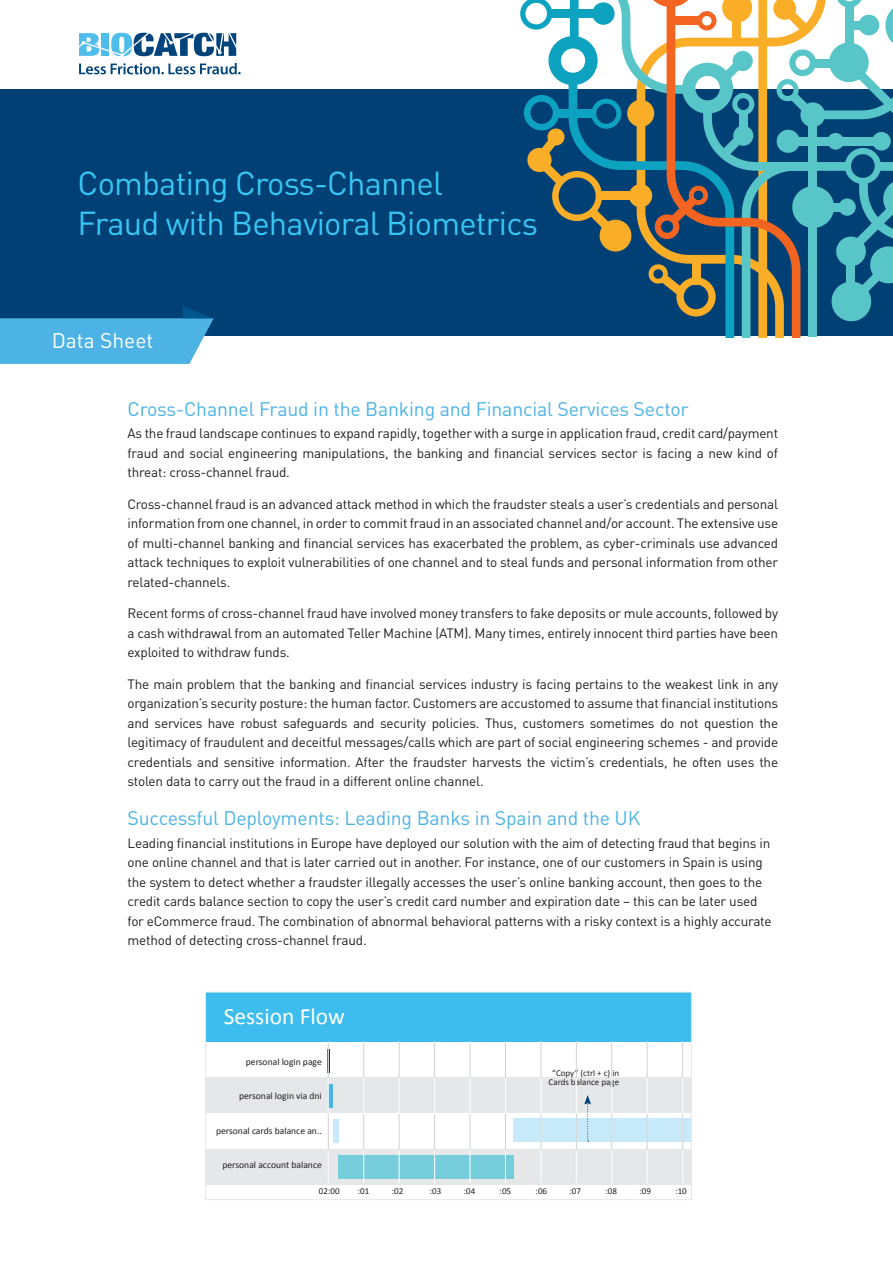
<style>
.page{position:relative;width:893px;height:1263px;background:#fff}
.page>*{position:absolute;margin:0;border:0;box-sizing:border-box;transform-origin:0 0}
.t1{font:32.85px "DIN";letter-spacing:-.025em;color:#38c6f4}
.t2{font:23.4px "Calibri";color:#fff}
.t3{font:21px "DIN";color:#fff}
.t4{font:19.5px "DIN";letter-spacing:-.01em;color:#4db3e5}
.t5{font:13.5px/19.5px "DIN";letter-spacing:-.015em;color:#231f20;text-align:justify}
.t6{font:9.6px "Calibri";color:#231f20}
.t7{font:9px/9px "Calibri";color:#231f20;text-align:center}
</style>
<div class="page">
<div style="left:0;top:89px;width:893px;height:247px;background:#004075"></div>
<svg style="left:520px;top:0;width:373px;height:337px"></svg>
<svg style="left:0;top:306px;width:214px;height:58px"></svg>
<svg style="left:79px;top:63px;width:162px;height:11px"></svg>
<svg style="left:79px;top:32px;width:158px;height:25px"></svg>
<div style="left:206px;top:992px;width:485px;height:49px;background:#3cbded"></div>
<div style="left:206px;top:1077px;width:485px;height:36px;background:#e6e7e9"></div>
<div style="left:206px;top:1149px;width:485px;height:35px;background:#e6e7e9"></div>
<hr style="left:327px;top:1049px;width:3px;height:24px;background:#004075">
<div style="left:328px;top:1084px;width:5px;height:24px;background:#4db3e5"></div>
<div style="left:333px;top:1119px;width:5px;height:24px;background:#c6eafa"></div>
<div style="left:339px;top:1155px;width:175px;height:24px;background:#76cedd"></div>
<div style="left:514px;top:1118px;width:178px;height:24px;background:#c6eafa"></div>
<svg style="left:584px;top:1095px;width:7px;height:46px"></svg>
<hr style="left:328px;top:1041px;width:1px;height:142px;background:#fff">
<hr style="left:363px;top:1041px;width:1px;height:142px;background:#fff">
<hr style="left:399px;top:1041px;width:1px;height:142px;background:#fff">
<hr style="left:434px;top:1041px;width:1px;height:142px;background:#fff">
<hr style="left:470px;top:1041px;width:1px;height:142px;background:#fff">
<hr style="left:505px;top:1041px;width:1px;height:142px;background:#fff">
<hr style="left:541px;top:1041px;width:1px;height:142px;background:#fff">
<hr style="left:576px;top:1041px;width:1px;height:142px;background:#fff">
<hr style="left:611px;top:1041px;width:1px;height:142px;background:#fff">
<hr style="left:647px;top:1041px;width:1px;height:142px;background:#fff">
<hr style="left:682px;top:1041px;width:1px;height:142px;background:#fff">
<hr style="left:328px;top:1041px;width:1px;height:37px;background:#d1d2d4">
<hr style="left:363px;top:1041px;width:1px;height:37px;background:#d1d2d4">
<hr style="left:399px;top:1041px;width:1px;height:37px;background:#d1d2d4">
<hr style="left:434px;top:1041px;width:1px;height:37px;background:#d1d2d4">
<hr style="left:470px;top:1041px;width:1px;height:37px;background:#d1d2d4">
<hr style="left:505px;top:1041px;width:1px;height:37px;background:#d1d2d4">
<hr style="left:541px;top:1041px;width:1px;height:37px;background:#d1d2d4">
<hr style="left:576px;top:1041px;width:1px;height:37px;background:#d1d2d4">
<hr style="left:611px;top:1041px;width:1px;height:37px;background:#d1d2d4">
<hr style="left:647px;top:1041px;width:1px;height:37px;background:#d1d2d4">
<hr style="left:682px;top:1041px;width:1px;height:37px;background:#d1d2d4">
<hr style="left:328px;top:1114px;width:1px;height:36px;background:#d1d2d4">
<hr style="left:363px;top:1114px;width:1px;height:36px;background:#d1d2d4">
<hr style="left:399px;top:1114px;width:1px;height:36px;background:#d1d2d4">
<hr style="left:434px;top:1114px;width:1px;height:36px;background:#d1d2d4">
<hr style="left:470px;top:1114px;width:1px;height:36px;background:#d1d2d4">
<hr style="left:505px;top:1114px;width:1px;height:36px;background:#d1d2d4">
<hr style="left:541px;top:1114px;width:1px;height:36px;background:#d1d2d4">
<hr style="left:576px;top:1114px;width:1px;height:36px;background:#d1d2d4">
<hr style="left:611px;top:1114px;width:1px;height:36px;background:#d1d2d4">
<hr style="left:647px;top:1114px;width:1px;height:36px;background:#d1d2d4">
<hr style="left:682px;top:1114px;width:1px;height:36px;background:#d1d2d4">
<div style="left:205px;top:992px;width:487px;height:208px;border:1px solid #e6e7e9"></div>
<p class="t1" style="left:78px;top:162px;width:367px">Combating Cross-Channel</p>
<p class="t1" style="left:78px;top:203px;width:462px">Fraud with Behavioral Biometrics</p>
<p class="t3" style="left:52px;top:327px;width:103px">Data Sheet</p>
<p class="t4" style="left:128px;top:396px;width:563px">Cross-Channel Fraud in the Banking and Financial Services Sector</p>
<p class="t5" style="left:128px;top:423px;width:652px">As the fraud landscape continues to expand rapidly, together with a surge in application fraud, credit card/payment fraud and social engineering manipulations, the banking and financial services sector is facing a new kind of threat: cross-channel fraud.</p>
<p class="t5" style="left:128px;top:494px;width:652px">Cross-channel fraud is an advanced attack method in which the fraudster steals a user’s credentials and personal information from one channel, in order to commit fraud in an associated channel and/or account. The extensive use of multi-channel banking and financial services has exacerbated the problem, as cyber-criminals use advanced attack techniques to exploit vulnerabilities of one channel and to steal funds and personal information from other related-channels.</p>
<p class="t5" style="left:128px;top:603px;width:652px">Recent forms of cross-channel fraud have involved money transfers to fake deposits or mule accounts, followed by a cash withdrawal from an automated Teller Machine (ATM). Many times, entirely innocent third parties have been exploited to withdraw funds.</p>
<p class="t5" style="left:128px;top:674px;width:652px">The main problem that the banking and financial services industry is facing pertains to the weakest link in any organization’s security posture: the human factor. Customers are accustomed to assume that financial institutions and services have robust safeguards and security policies. Thus, customers sometimes do not question the legitimacy of fraudulent and deceitful messages/calls which are part of social engineering schemes - and provide credentials and sensitive information. After the fraudster harvests the victim’s credentials, he often uses the stolen data to carry out the fraud in a different online channel.</p>
<p class="t4" style="left:128px;top:806px;width:514px">Successful Deployments: Leading Banks in Spain and the UK</p>
<p class="t5" style="left:128px;top:833px;width:644px">Leading financial institutions in Europe have deployed our solution with the aim of detecting fraud that begins in</p>
<p class="t5" style="left:128px;top:852px;width:637px">one online channel and that is later carried out in another. For instance, one of our customers in Spain is using</p>
<p class="t5" style="left:128px;top:872px;width:636px">the system to detect whether a fraudster illegally accesses the user’s online banking account, then goes to the</p>
<p class="t5" style="left:128px;top:891px;width:631px">credit cards balance section to copy the user’s credit card number and expiration date – this can be later used</p>
<p class="t5" style="left:128px;top:911px;width:645px">for eCommerce fraud. The combination of abnormal behavioral patterns with a risky context is a highly accurate</p>
<p class="t5" style="left:128px;top:930px;width:241px">method of detecting cross-channel fraud.</p>
<p class="t2" style="left:224px;top:1001px;width:123px">Session Flow</p>
<p class="t6" style="left:246px;top:1055px;width:78px">personal login page</p>
<p class="t6" style="left:239px;top:1090px;width:84px">personal login via dni</p>
<p class="t6" style="left:216px;top:1124px;width:107px">personal cards balance an..</p>
<p class="t6" style="left:222px;top:1159px;width:101px">personal account balance</p>
<p class="t7" style="left:549px;top:1069px;width:72px">“Copy” (ctrl + c) in<br>Cards balance page</p>
<p class="t7" style="left:319px;top:1186px;width:22px">02:00</p>
<p class="t7" style="left:358px;top:1186px;width:13px">:01</p>
<p class="t7" style="left:392px;top:1186px;width:13px">:02</p>
<p class="t7" style="left:430px;top:1186px;width:13px">:03</p>
<p class="t7" style="left:464px;top:1186px;width:13px">:04</p>
<p class="t7" style="left:500px;top:1186px;width:13px">:05</p>
<p class="t7" style="left:536px;top:1186px;width:13px">:06</p>
<p class="t7" style="left:569px;top:1186px;width:13px">:07</p>
<p class="t7" style="left:605px;top:1186px;width:13px">:08</p>
<p class="t7" style="left:639px;top:1186px;width:13px">:09</p>
<p class="t7" style="left:675px;top:1186px;width:13px">:10</p>
</div>
